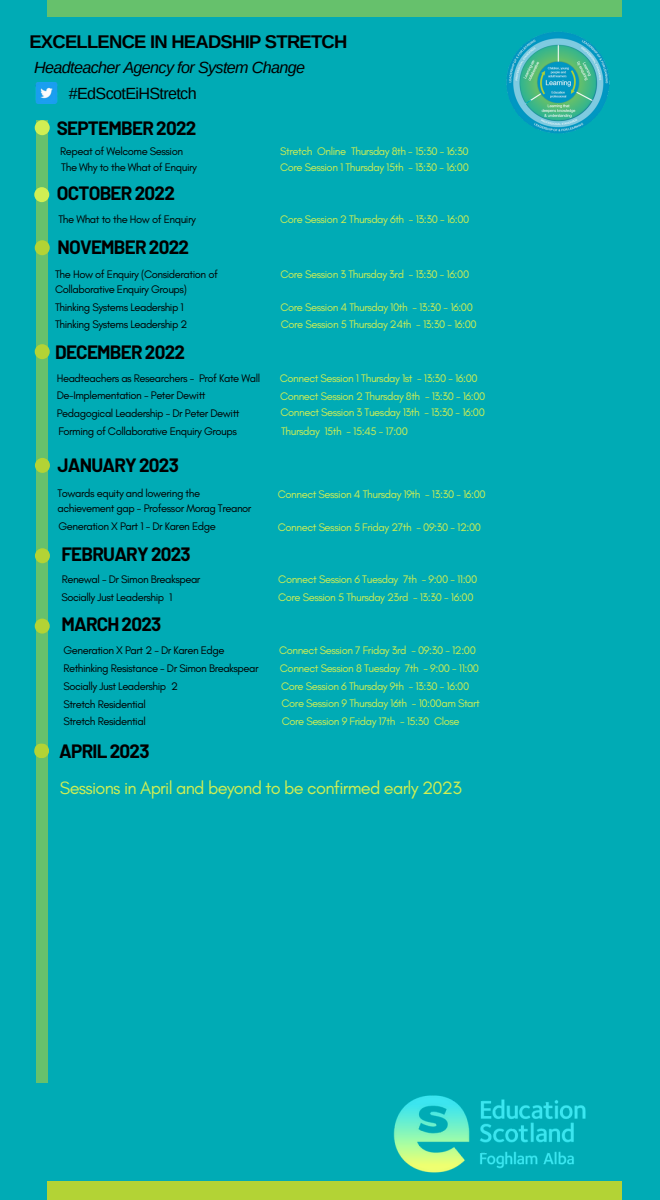
<style>
.page{position:relative;width:660px;height:1200px;background:#00abb5}
.page>*{position:absolute;margin:0;border:0;box-sizing:border-box;transform-origin:0 0}
.t1{font:700 18.9px "Barlow";letter-spacing:-.04em;color:#000}
.t2{font:700 18.4px "Arimo";letter-spacing:-.04em;color:#000}
.t3{font:18.2px "Glacial Indifference";letter-spacing:-.04em;color:#d0ef53}
.t4{font:italic 16.2px "Arimo";letter-spacing:-.04em;color:#000}
.t5{font:16.2px "Arimo";letter-spacing:-.04em;color:#000}
.t6{font:11.2px/15.8px "Glacial Indifference";letter-spacing:-.04em;color:#d0ef53}
.t7{font:11.2px/18px "Glacial Indifference";letter-spacing:-.04em;color:#000}
</style>
<div class="page">
<div style="left:36px;top:120px;width:12px;height:962px;background:#66c16c"></div>
<div style="left:35px;top:120px;width:15px;height:15px;background:#d0ef53;border-radius:50%"></div>
<div style="left:34px;top:187px;width:15px;height:15px;background:#d0ef53;border-radius:50%"></div>
<div style="left:35px;top:240px;width:15px;height:15px;background:#b3d335;border-radius:50%"></div>
<div style="left:35px;top:344px;width:15px;height:15px;background:#b3d335;border-radius:50%"></div>
<div style="left:35px;top:619px;width:15px;height:15px;background:#b3d335;border-radius:50%"></div>
<div style="left:48px;top:0;width:574px;height:16px;background:#66c16c"></div>
<div style="left:48px;top:1181px;width:574px;height:19px;background:#b3d335"></div>
<img style="left:506px;top:31px;width:104px;height:103px">
<img style="left:393px;top:1095px;width:193px;height:78px">
<img style="left:35px;top:83px;width:23px;height:21px">
<div style="left:35px;top:458px;width:15px;height:15px;background:#b3d335;border-radius:50%"></div>
<div style="left:35px;top:548px;width:15px;height:15px;background:#b3d335;border-radius:50%"></div>
<svg style="left:34px;top:743px;width:15px;height:15px"></svg>
<h2 class="t2" style="left:29px;top:32px;width:320px">EXCELLENCE IN HEADSHIP STRETCH</h2>
<h3 class="t4" style="left:34px;top:59px;width:272px">Headteacher Agency for System Change</h3>
<h3 class="t5" style="left:69px;top:84px;width:129px">#EdScotEiHStretch</h3>
<h1 class="t1" style="left:57px;top:116px;width:141px">SEPTEMBER 2022</h1>
<p class="t7" style="left:60px;top:143px;width:124px">Repeat of Welcome Session</p>
<h1 class="t1" style="left:57px;top:181px;width:120px">OCTOBER 2022</h1>
<p class="t7" style="left:61px;top:158px;width:137px">The Why to the What of Enquiry</p>
<p class="t7" style="left:58px;top:211px;width:139px">The What to the How of Enquiry</p>
<h1 class="t1" style="left:57px;top:235px;width:133px">NOVEMBER 2022</h1>
<p class="t6" style="left:280px;top:144px;width:190px">Stretch Online Thursday 8th - 15:30 - 16:30<br>Core Session 1 Thursday 15th - 13:30 - 16:00</p>
<p class="t6" style="left:280px;top:212px;width:191px">Core Session 2 Thursday 6th - 13:30 - 16:00</p>
<p class="t7" style="left:55px;top:265px;width:164px">The How of Enquiry (Consideration of</p>
<p class="t6" style="left:280px;top:266px;width:190px">Core Session 3 Thursday 3rd - 13:30 - 16:00</p>
<p class="t7" style="left:55px;top:280px;width:133px">Collaborative Enquiry Groups)<br>Thinking Systems Leadership 1</p>
<p class="t6" style="left:281px;top:299px;width:194px">Core Session 4 Thursday 10th - 13:30 - 16:00</p>
<p class="t7" style="left:55px;top:315px;width:134px">Thinking Systems Leadership 2</p>
<p class="t6" style="left:281px;top:316px;width:198px">Core Session 5 Thursday 24th - 13:30 - 16:00</p>
<h1 class="t1" style="left:55px;top:340px;width:131px">DECEMBER 2022</h1>
<p class="t7" style="left:57px;top:370px;width:205px;line-height:16.4px">Headteachers as Researchers - Prof Kate Wall<br>De-Implementation - Peter Dewitt</p>
<p class="t6" style="left:280px;top:370px;width:200px">Connect Session 1 Thursday 1st - 13:30 - 16:00</p>
<p class="t7" style="left:57px;top:404px;width:184px">Pedagogical Leadership - Dr Peter Dewitt</p>
<p class="t6" style="left:281px;top:404px;width:206px">Connect Session 3 Tuesday 13th - 13:30 - 16:00</p>
<h1 class="t1" style="left:57px;top:453px;width:123px">JANUARY 2023</h1>
<p class="t6" style="left:280px;top:389px;width:207px">Connect Session 2 Thursday 8th - 13:30 - 16:00</p>
<p class="t7" style="left:58px;top:422px;width:180px">Forming of Collaborative Enquiry Groups</p>
<p class="t6" style="left:281px;top:423px;width:128px">Thursday 15th - 15:45 - 17:00</p>
<p class="t7" style="left:57px;top:486px;width:195px;line-height:15px">Towards equity and lowering the achievement gap - Professor Morag Treanor</p>
<p class="t6" style="left:278px;top:487px;width:210px">Connect Session 4 Thursday 19th - 13:30 - 16:00</p>
<p class="t7" style="left:58px;top:517px;width:159px">Generation X Part 1 - Dr Karen Edge</p>
<h1 class="t1" style="left:61px;top:542px;width:131px">FEBRUARY 2023</h1>
<p class="t7" style="left:62px;top:570px;width:140px">Renewal - Dr Simon Breakspear</p>
<p class="t6" style="left:278px;top:571px;width:201px">Connect Session 6 Tuesday 7th - 9:00 - 11:00</p>
<p class="t7" style="left:61px;top:588px;width:112px">Socially Just Leadership 1</p>
<p class="t6" style="left:278px;top:589px;width:197px">Core Session 5 Thursday 23rd - 13:30 - 16:00</p>
<h1 class="t1" style="left:61px;top:612px;width:101px">MARCH 2023</h1>
<p class="t7" style="left:63px;top:659px;width:197px">Rethinking Resistance - Dr Simon Breakspear</p>
<p class="t6" style="left:280px;top:660px;width:201px">Connect Session 8 Tuesday 7th - 9:00 - 11:00</p>
<p class="t7" style="left:63px;top:677px;width:116px">Socially Just Leadership 2</p>
<p class="t6" style="left:281px;top:678px;width:190px">Core Session 6 Thursday 9th - 13:30 - 16:00</p>
<p class="t6" style="left:278px;top:519px;width:205px">Connect Session 5 Friday 27th - 09:30 - 12:00</p>
<p class="t7" style="left:63px;top:641px;width:163px">Generation X Part 2 - Dr Karen Edge</p>
<p class="t6" style="left:279px;top:642px;width:198px">Connect Session 7 Friday 3rd - 09:30 - 12:00</p>
<p class="t7" style="left:63px;top:695px;width:84px">Stretch Residential</p>
<p class="t6" style="left:282px;top:696px;width:200px">Core Session 9 Thursday 16th - 10:00am Start</p>
<p class="t7" style="left:63px;top:712px;width:84px">Stretch Residential</p>
<p class="t6" style="left:282px;top:713px;width:180px">Core Session 9 Friday 17th - 15:30 Close</p>
<h1 class="t1" style="left:59px;top:739px;width:92px">APRIL 2023</h1>
<h3 class="t3" style="left:60px;top:776px;width:403px">Sessions in April and beyond to be confirmed early 2023</h3>
</div>
